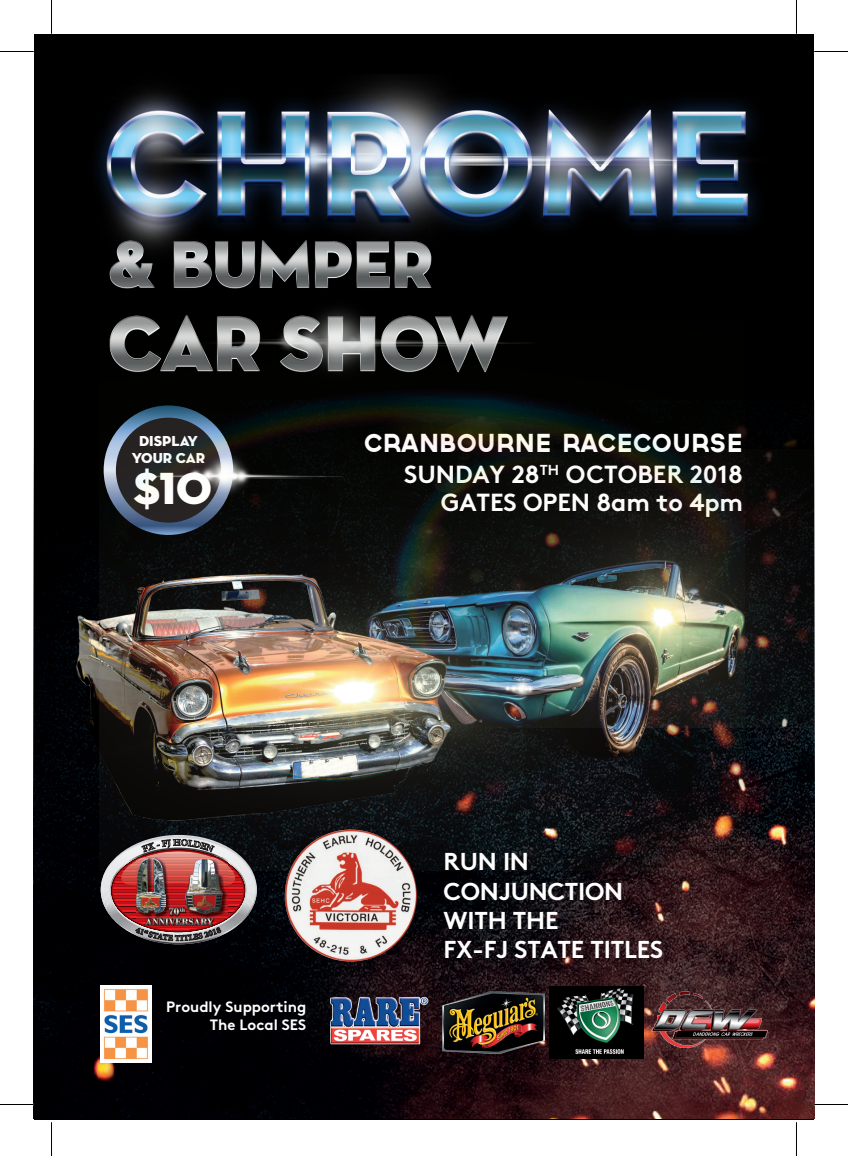
<style>
.page{position:relative;width:848px;height:1156px;background:#fff}
.page>*{position:absolute;margin:0;border:0;box-sizing:border-box;transform-origin:0 0}
.t1{font:45.88px "Neutra Disp Titling";color:#fff}
.t2{font:700 24.75px/27.8px "Brown";letter-spacing:-.005em;color:#fff;text-align:right}
.t3{font:24.75px "Governor";color:#fff}
.t4{font:700 24.38px/29.2px "Brown";letter-spacing:-.01em;color:#fff}
.t5{font:700 15px/18px "Brown";color:#fff;text-align:right}
.t6{font:14.75px/17.6px "Neutra Disp Titling";color:#fff;text-align:center}
</style>
<div class="page">
<div style="left:34px;top:34px;width:779px;height:1085px;background:#000"></div>
<img style="left:34px;top:439px;width:779px;height:678px">
<img style="left:744px;top:427px;width:41px;height:23px">
<img style="left:61px;top:439px;width:38px;height:117px">
<img style="left:96px;top:79px;width:661px;height:162px">
<img style="left:109px;top:241px;width:323px;height:48px">
<img style="left:216px;top:309px;width:292px;height:10px">
<img style="left:744px;top:450px;width:69px;height:277px">
<img style="left:34px;top:556px;width:65px;height:299px">
<img style="left:99px;top:319px;width:645px;height:551px">
<img style="left:285px;top:829px;width:131px;height:132px;border-radius:66px">
<img style="left:101px;top:836px;width:156px;height:108px">
<img style="left:145px;top:907px;width:68px;height:18px">
<img style="left:100px;top:985px;width:52px;height:77px">
<img style="left:549px;top:986px;width:81px;height:72px">
<img style="left:442px;top:991px;width:102px;height:62px">
<img style="left:630px;top:966px;width:158px;height:112px">
<img style="left:325px;top:992px;width:107px;height:56px">
<hr style="left:0;top:51px;width:34px;height:1px;background:#000">
<hr style="left:813px;top:51px;width:34px;height:1px;background:#000">
<hr style="left:0;top:1104px;width:34px;height:1px;background:#000">
<hr style="left:813px;top:1104px;width:34px;height:1px;background:#000">
<hr style="left:51px;top:0;width:1px;height:34px;background:#000">
<hr style="left:51px;top:1122px;width:1px;height:33px;background:#000">
<hr style="left:795px;top:0;width:1px;height:34px;background:#000">
<hr style="left:795px;top:1122px;width:1px;height:33px;background:#000">
<p class="t6" style="left:132px;top:432px;width:75px">DISPLAY<br>YOUR CAR</p>
<h1 class="t1" style="left:133px;top:459px;width:80px">$10</h1>
<p class="t3" style="left:364px;top:429px;width:380px">CRANBOURNE RACECOURSE</p>
<p class="t2" style="left:404px;top:457px;width:340px">SUNDAY 28<sup>TH</sup> OCTOBER 2018<br>GATES OPEN 8am to 4pm</p>
<p class="t5" style="left:166px;top:996px;width:141px">Proudly Supporting<br>The Local SES</p>
<p class="t4" style="left:443px;top:844px;width:221px">RUN IN<br>CONJUNCTION<br>WITH THE<br>FX-FJ STATE TITLES</p>
</div>
